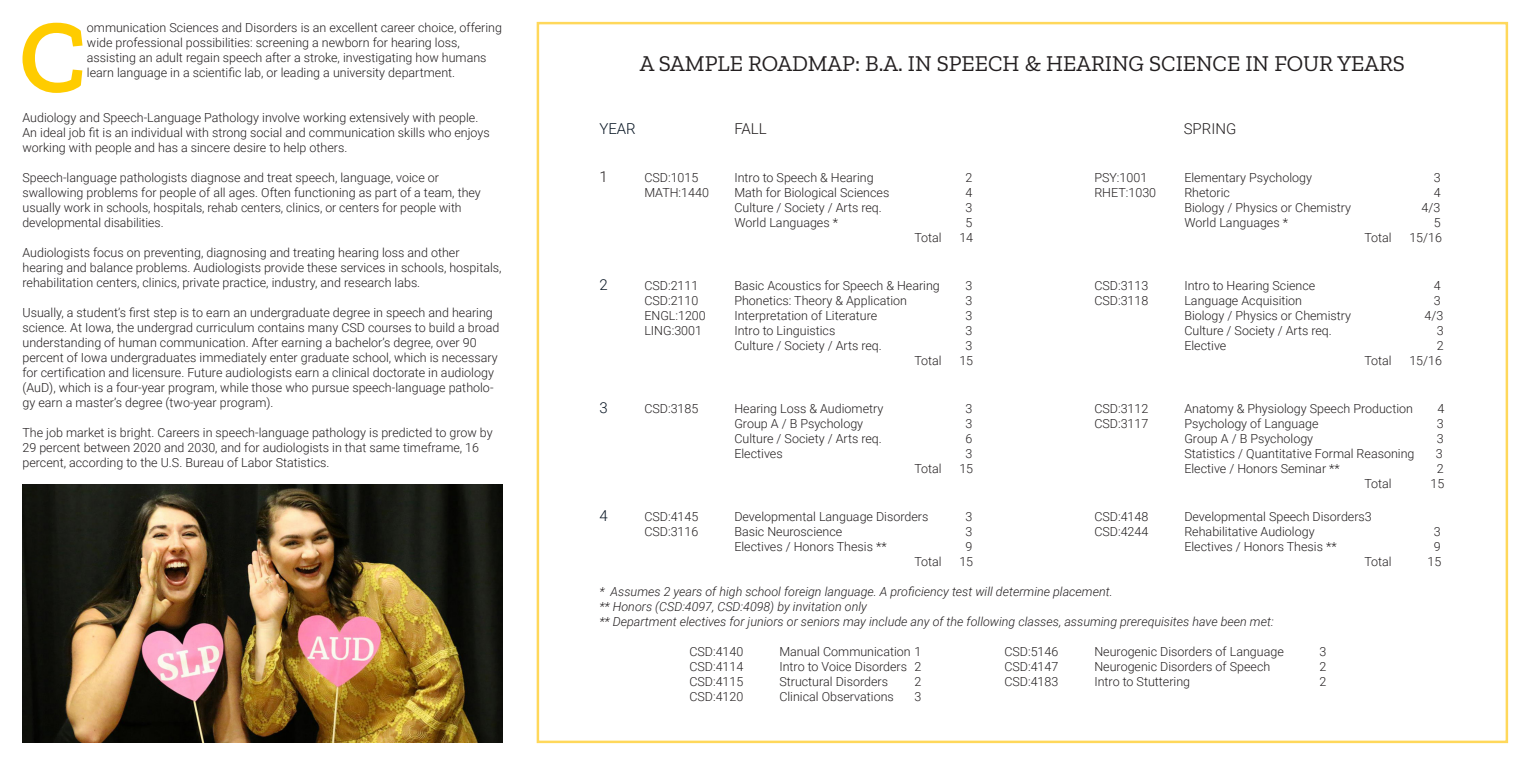
<style>
.page{position:relative;width:1530px;height:765px;background:#fff}
.page>*{position:absolute;margin:0;border:0;box-sizing:border-box;transform-origin:0 0}
.t1{font:600 104.75px "Zilla Slab";color:#fc0}
.t2{font:22.5px "Zilla Slab";color:#231f20}
.t3{font:300 15px "Roboto";color:#231f20}
.t4{font:300 15px "Roboto";color:#0a1725}
.t5{font:300 12.5px/15px "Roboto";color:#231f20}
.t6{font:italic 300 12.5px/15px "Roboto";color:#231f20}
</style>
<div class="page">
<img style="left:23px;top:484px;width:479px;height:258px">
<p class="t1" style="left:19px;top:-2px;width:69px">C</p>
<p class="t5" style="left:87px;top:19px;width:416px">ommunication Sciences and Disorders is an excellent career choice, offering wide professional possibilities: screening a newborn for hearing loss, assisting an adult regain speech after a stroke, investigating how humans learn language in a scientific lab, or leading a university department.</p>
<p class="t5" style="left:23px;top:109px;width:469px">Audiology and Speech-Language Pathology involve working extensively with people.<br>An ideal job fit is an individual with strong social and communication skills who enjoys working with people and has a sincere desire to help others.</p>
<p class="t5" style="left:22px;top:169px;width:460px">Speech-language pathologists diagnose and treat speech, language, voice or swallowing problems for people of all ages. Often functioning as part of a team, they usually work in schools, hospitals, rehab centers, clinics, or centers for people with developmental disabilities.</p>
<p class="t5" style="left:22px;top:244px;width:481px">Audiologists focus on preventing, diagnosing and treating hearing loss and other hearing and balance problems. Audiologists provide these services in schools, hospitals, rehabilitation centers, clinics, private practice, industry, and research labs.</p>
<p class="t5" style="left:22px;top:304px;width:479px">Usually, a student’s first step is to earn an undergraduate degree in speech and hearing science. At Iowa, the undergrad curriculum contains many CSD courses to build a broad understanding of human communication. After earning a bachelor’s degree, over 90 percent of Iowa undergraduates immediately enter graduate school, which is necessary for certification and licensure. Future audiologists earn a clinical doctorate in audiology (AuD), which is a four-year program, while those who pursue speech-language patholo&shy;gy earn a master’s degree (two-year program).</p>
<p class="t5" style="left:22px;top:424px;width:472px">The job market is bright. Careers in speech-language pathology is predicted to grow by<br>29 percent between 2020 and 2030, and for audiologists in that same timeframe, 16 percent, according to the U.S. Bureau of Labor Statistics.</p>
<p class="t2" style="left:640px;top:51px;width:767px">A SAMPLE ROADMAP: B.A. IN SPEECH &amp; HEARING SCIENCE IN FOUR YEARS</p>
<p class="t4" style="left:599px;top:118px;width:38px">YEAR</p>
<p class="t3" style="left:734px;top:118px;width:34px">FALL</p>
<p class="t3" style="left:1184px;top:118px;width:54px">SPRING</p>
<p class="t3" style="left:599px;top:166px;width:10px">1</p>
<p class="t5" style="left:644px;top:169px;width:56px">CSD:1015</p>
<p class="t5" style="left:734px;top:169px;width:141px">Intro to Speech &amp; Hearing</p>
<p class="t5" style="left:965px;top:169px;width:8px">2</p>
<p class="t5" style="left:1094px;top:169px;width:54px">PSY:1001</p>
<p class="t5" style="left:1184px;top:169px;width:129px">Elementary Psychology</p>
<p class="t5" style="left:1434px;top:169px;width:8px">3</p>
<p class="t5" style="left:644px;top:184px;width:66px">MATH:1440</p>
<p class="t5" style="left:734px;top:184px;width:156px">Math for Biological Sciences</p>
<p class="t5" style="left:965px;top:184px;width:8px">4</p>
<p class="t5" style="left:1094px;top:184px;width:63px">RHET:1030</p>
<p class="t5" style="left:1184px;top:184px;width:47px">Rhetoric</p>
<p class="t5" style="left:1434px;top:184px;width:8px">4</p>
<p class="t5" style="left:734px;top:199px;width:149px">Culture / Society / Arts req.</p>
<p class="t5" style="left:965px;top:199px;width:8px">3</p>
<p class="t5" style="left:1184px;top:199px;width:168px">Biology / Physics or Chemistry</p>
<p class="t5" style="left:1422px;top:199px;width:20px">4/3</p>
<p class="t5" style="left:734px;top:214px;width:105px">World Languages *</p>
<p class="t5" style="left:965px;top:214px;width:8px">5</p>
<p class="t5" style="left:1184px;top:214px;width:105px">World Languages *</p>
<p class="t5" style="left:1434px;top:214px;width:8px">5</p>
<p class="t5" style="left:914px;top:229px;width:29px">Total</p>
<p class="t5" style="left:959px;top:229px;width:15px">14</p>
<p class="t5" style="left:1364px;top:229px;width:29px">Total</p>
<p class="t5" style="left:1409px;top:229px;width:34px">15/16</p>
<p class="t4" style="left:599px;top:274px;width:10px">2</p>
<p class="t5" style="left:644px;top:277px;width:56px">CSD:2111</p>
<p class="t5" style="left:734px;top:277px;width:207px">Basic Acoustics for Speech &amp; Hearing</p>
<p class="t5" style="left:965px;top:277px;width:8px">3</p>
<p class="t5" style="left:1094px;top:277px;width:56px">CSD:3113</p>
<p class="t5" style="left:1184px;top:277px;width:132px">Intro to Hearing Science</p>
<p class="t5" style="left:1434px;top:277px;width:8px">4</p>
<p class="t5" style="left:644px;top:292px;width:56px">CSD:2110</p>
<p class="t5" style="left:734px;top:292px;width:174px">Phonetics: Theory &amp; Application</p>
<p class="t5" style="left:965px;top:292px;width:8px">3</p>
<p class="t5" style="left:1094px;top:292px;width:56px">CSD:3118</p>
<p class="t5" style="left:1184px;top:292px;width:119px">Language Acquisition</p>
<p class="t5" style="left:1434px;top:292px;width:8px">3</p>
<p class="t5" style="left:644px;top:307px;width:63px">ENGL:1200</p>
<p class="t5" style="left:734px;top:307px;width:144px">Interpretation of Literature</p>
<p class="t5" style="left:965px;top:307px;width:8px">3</p>
<p class="t5" style="left:1184px;top:307px;width:168px">Biology / Physics or Chemistry</p>
<p class="t5" style="left:1425px;top:307px;width:20px">4/3</p>
<p class="t5" style="left:644px;top:322px;width:59px">LING:3001</p>
<p class="t5" style="left:734px;top:322px;width:103px">Intro to Linguistics</p>
<p class="t5" style="left:965px;top:322px;width:8px">3</p>
<p class="t5" style="left:1184px;top:322px;width:149px">Culture / Society / Arts req.</p>
<p class="t5" style="left:1437px;top:322px;width:8px">3</p>
<p class="t5" style="left:734px;top:337px;width:149px">Culture / Society / Arts req.</p>
<p class="t5" style="left:965px;top:337px;width:8px">3</p>
<p class="t5" style="left:1184px;top:337px;width:44px">Elective</p>
<p class="t5" style="left:1437px;top:337px;width:8px">2</p>
<p class="t5" style="left:914px;top:352px;width:29px">Total</p>
<p class="t5" style="left:959px;top:352px;width:15px">15</p>
<p class="t5" style="left:1364px;top:352px;width:29px">Total</p>
<p class="t5" style="left:1409px;top:352px;width:34px">15/16</p>
<p class="t4" style="left:599px;top:397px;width:10px">3</p>
<p class="t5" style="left:644px;top:400px;width:56px">CSD:3185</p>
<p class="t5" style="left:734px;top:400px;width:151px">Hearing Loss &amp; Audiometry</p>
<p class="t5" style="left:965px;top:400px;width:8px">3</p>
<p class="t5" style="left:1094px;top:400px;width:56px">CSD:3112</p>
<p class="t5" style="left:1184px;top:400px;width:230px">Anatomy &amp; Physiology Speech Production</p>
<p class="t5" style="left:1437px;top:400px;width:8px">4</p>
<p class="t5" style="left:734px;top:415px;width:130px">Group A / B Psychology</p>
<p class="t5" style="left:965px;top:415px;width:8px">3</p>
<p class="t5" style="left:1094px;top:415px;width:56px">CSD:3117</p>
<p class="t5" style="left:1184px;top:415px;width:136px">Psychology of Language</p>
<p class="t5" style="left:1437px;top:415px;width:8px">3</p>
<p class="t5" style="left:734px;top:430px;width:149px">Culture / Society / Arts req.</p>
<p class="t5" style="left:965px;top:430px;width:8px">6</p>
<p class="t5" style="left:1184px;top:430px;width:130px">Group A / B Psychology</p>
<p class="t5" style="left:1437px;top:430px;width:8px">3</p>
<p class="t5" style="left:734px;top:445px;width:50px">Electives</p>
<p class="t5" style="left:965px;top:445px;width:8px">3</p>
<p class="t5" style="left:1184px;top:445px;width:232px">Statistics / Quantitative Formal Reasoning</p>
<p class="t5" style="left:1436px;top:445px;width:8px">3</p>
<p class="t5" style="left:914px;top:460px;width:29px">Total</p>
<p class="t5" style="left:959px;top:460px;width:15px">15</p>
<p class="t5" style="left:1184px;top:460px;width:157px">Elective / Honors Seminar **</p>
<p class="t5" style="left:1437px;top:460px;width:8px">2</p>
<p class="t5" style="left:1364px;top:475px;width:29px">Total</p>
<p class="t5" style="left:1431px;top:475px;width:15px">15</p>
<p class="t4" style="left:599px;top:505px;width:10px">4</p>
<p class="t5" style="left:644px;top:508px;width:56px">CSD:4145</p>
<p class="t5" style="left:734px;top:508px;width:196px">Developmental Language Disorders</p>
<p class="t5" style="left:965px;top:508px;width:8px">3</p>
<p class="t5" style="left:1094px;top:508px;width:56px">CSD:4148</p>
<p class="t5" style="left:1184px;top:508px;width:189px">Developmental Speech Disorders3</p>
<p class="t5" style="left:644px;top:523px;width:56px">CSD:3116</p>
<p class="t5" style="left:734px;top:523px;width:110px">Basic Neuroscience</p>
<p class="t5" style="left:965px;top:523px;width:8px">3</p>
<p class="t5" style="left:1094px;top:523px;width:56px">CSD:4244</p>
<p class="t5" style="left:1184px;top:523px;width:132px">Rehabilitative Audiology</p>
<p class="t5" style="left:1434px;top:523px;width:8px">3</p>
<p class="t5" style="left:734px;top:538px;width:154px">Electives / Honors Thesis **</p>
<p class="t5" style="left:965px;top:538px;width:8px">9</p>
<p class="t5" style="left:1184px;top:538px;width:154px">Electives / Honors Thesis **</p>
<p class="t5" style="left:1434px;top:538px;width:8px">9</p>
<p class="t5" style="left:914px;top:553px;width:29px">Total</p>
<p class="t5" style="left:959px;top:553px;width:15px">15</p>
<p class="t5" style="left:1364px;top:553px;width:29px">Total</p>
<p class="t5" style="left:1428px;top:553px;width:15px">15</p>
<p class="t6" style="left:599px;top:583px;width:676px">* Assumes 2 years of high school foreign language. A proficiency test will determine placement.<br>** Honors (CSD:4097, CSD:4098) by invitation only<br>** Department electives for juniors or seniors may include any of the following classes, assuming prerequisites have been met:</p>
<p class="t5" style="left:689px;top:643px;width:56px">CSD:4140</p>
<p class="t5" style="left:779px;top:643px;width:143px">Manual Communication 1</p>
<p class="t5" style="left:1004px;top:643px;width:56px">CSD:5146</p>
<p class="t5" style="left:1094px;top:643px;width:191px">Neurogenic Disorders of Language</p>
<p class="t5" style="left:1319px;top:643px;width:8px">3</p>
<p class="t5" style="left:689px;top:658px;width:56px">CSD:4114</p>
<p class="t5" style="left:779px;top:658px;width:143px">Intro to Voice Disorders 2</p>
<p class="t5" style="left:1004px;top:658px;width:56px">CSD:4147</p>
<p class="t5" style="left:1094px;top:658px;width:177px">Neurogenic Disorders of Speech</p>
<p class="t5" style="left:1319px;top:658px;width:8px">2</p>
<p class="t5" style="left:689px;top:673px;width:56px">CSD:4115</p>
<p class="t5" style="left:779px;top:673px;width:110px">Structural Disorders</p>
<p class="t5" style="left:914px;top:673px;width:8px">2</p>
<p class="t5" style="left:1004px;top:673px;width:56px">CSD:4183</p>
<p class="t5" style="left:1094px;top:673px;width:97px">Intro to Stuttering</p>
<p class="t5" style="left:1319px;top:673px;width:8px">2</p>
<p class="t5" style="left:689px;top:688px;width:56px">CSD:4120</p>
<p class="t5" style="left:779px;top:688px;width:116px">Clinical Observations</p>
<p class="t5" style="left:914px;top:688px;width:8px">3</p>
</div>
